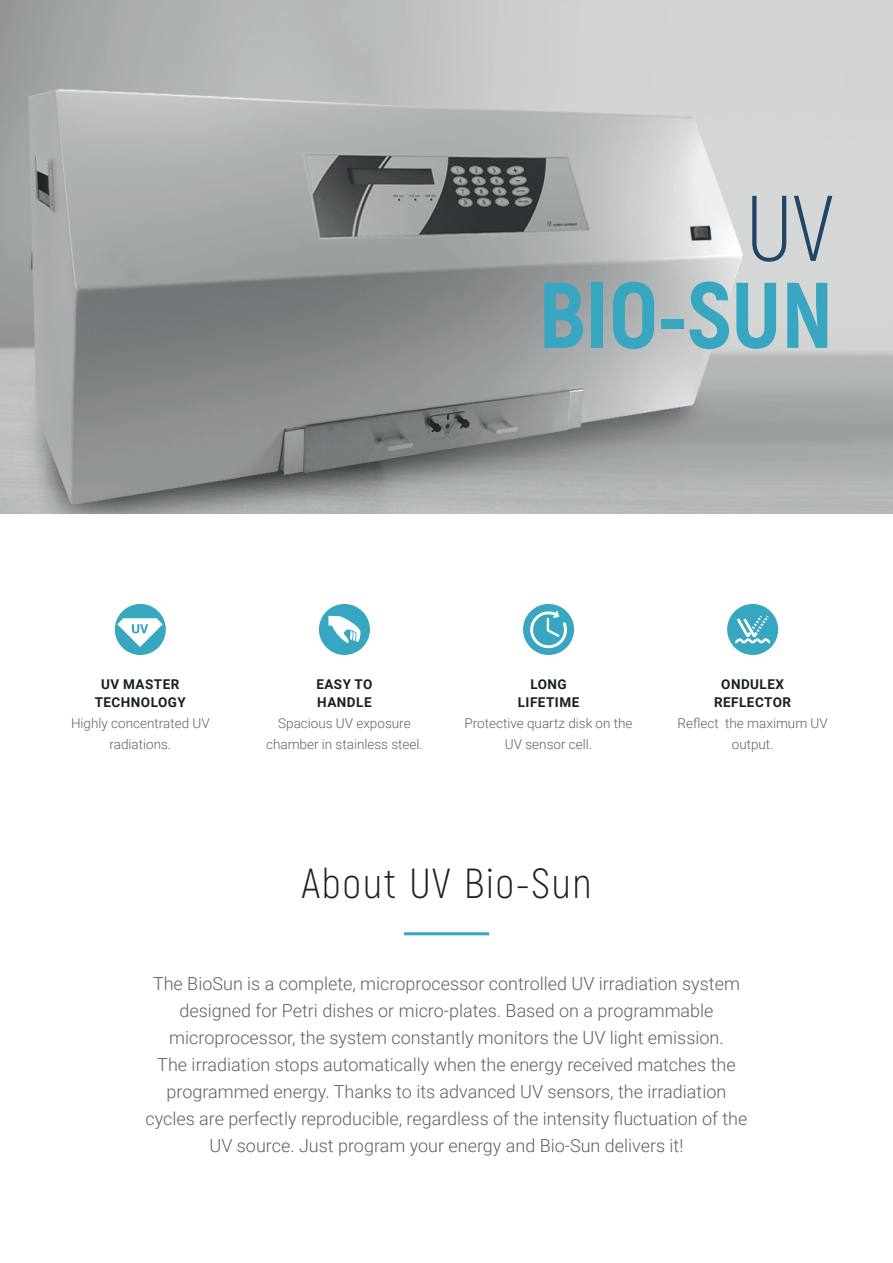
<style>
.page{position:relative;width:893px;height:1263px;background:#fff}
.page>*{position:absolute;margin:0;border:0;box-sizing:border-box;transform-origin:0 0}
.t1{font:800 93px "Akrobat";color:#38a5c1}
.t2{font:300 93px "Akrobat";color:#1f4664}
.t3{font:300 42px "Akrobat";letter-spacing:.04em;color:#231f20}
.t4{font:300 18px/27px "Roboto";color:#616164;text-align:center}
.t5{font:300 13.5px/21px "Roboto";color:#616164;text-align:center}
.t6{font:700 13.5px/18px "Roboto";letter-spacing:.035em;color:#1a1f21;text-align:center}
</style>
<div class="page">
<img style="left:0;top:0;width:893px;height:514px">
<hr style="left:404px;top:932px;width:85px;height:3px;background:#38a5c1">
<div style="left:117px;top:606px;width:47px;height:47px;background:#36a6c1;border-radius:50%"></div>
<div style="left:115px;top:604px;width:51px;height:51px;border:4px solid #36a6c1;border-radius:50%"></div>
<svg style="left:117px;top:618px;width:46px;height:29px"></svg>
<div style="left:525px;top:606px;width:47px;height:47px;background:#36a6c1;border-radius:50%"></div>
<div style="left:523px;top:604px;width:51px;height:51px;border:4px solid #36a6c1;border-radius:50%"></div>
<svg style="left:530px;top:611px;width:37px;height:38px"></svg>
<div style="left:321px;top:606px;width:47px;height:47px;background:#36a6c1;border-radius:50%"></div>
<div style="left:319px;top:604px;width:51px;height:51px;border:4px solid #36a6c1;border-radius:50%"></div>
<svg style="left:328px;top:616px;width:32px;height:27px"></svg>
<div style="left:729px;top:606px;width:47px;height:47px;background:#36a6c1;border-radius:50%"></div>
<div style="left:727px;top:604px;width:51px;height:51px;border:4px solid #36a6c1;border-radius:50%"></div>
<svg style="left:735px;top:615px;width:35px;height:28px"></svg>
<h1 class="t2" style="left:746px;top:174px;width:89px">UV</h1>
<h1 class="t1" style="left:538px;top:256px;width:297px">BIO-SUN</h1>
<p class="t6" style="left:95px;top:675px;width:93px">UV MASTER<br>TECHNOLOGY</p>
<p class="t5" style="left:71px;top:712px;width:140px">Highly concentrated UV radiations.</p>
<p class="t6" style="left:316px;top:675px;width:58px;text-align:left">EASY TO<br>HANDLE</p>
<p class="t5" style="left:266px;top:712px;width:158px">Spacious UV exposure chamber in stainless steel.</p>
<p class="t6" style="left:518px;top:675px;width:63px">LONG<br>LIFETIME</p>
<p class="t5" style="left:464px;top:712px;width:170px">Protective quartz disk on the<br>UV sensor cell.</p>
<h2 class="t3" style="left:301px;top:859px;width:292px">About UV Bio-Sun</h2>
<p class="t6" style="left:714px;top:675px;width:79px">ONDULEX<br>REFLECTOR</p>
<p class="t5" style="left:677px;top:712px;width:152px">Reflect the maximum UV output.</p>
<p class="t4" style="left:145px;top:969px;width:603px">The BioSun is a complete, microprocessor controlled UV irradiation system designed for Petri dishes or micro-plates. Based on a programmable microprocessor, the system constantly monitors the UV light emission.<br>The irradiation stops automatically when the energy received matches the programmed energy. Thanks to its advanced UV sensors, the irradiation cycles are perfectly reproducible, regardless of the intensity fluctuation of the UV source. Just program your energy and Bio-Sun delivers it!</p>
</div>
